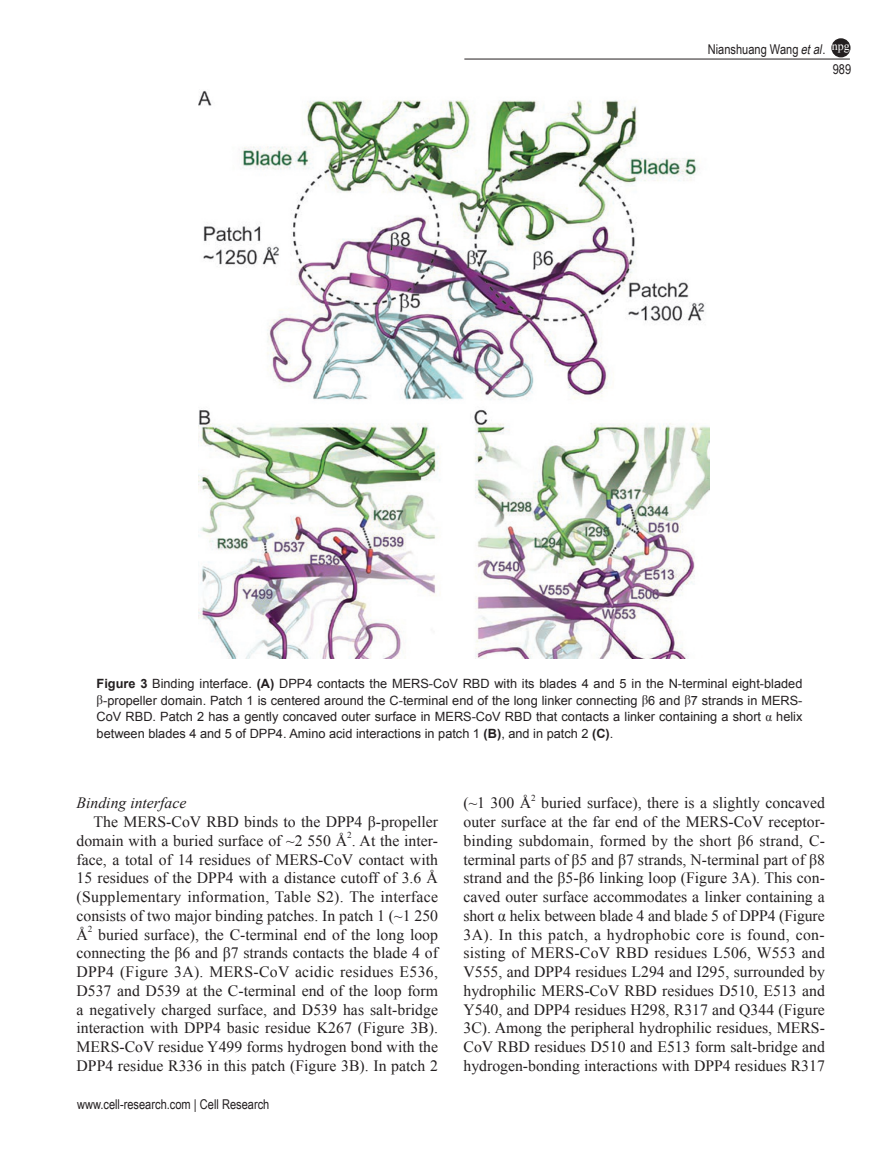
<style>
.page{position:relative;width:893px;height:1170px;background:#fff}
.page>*{position:absolute;margin:0;border:0;box-sizing:border-box;transform-origin:0 0}
.t1{font:15.75px/18.8px "Times New Roman PSMT2";color:#231f20;text-align:justify}
.t2{font:15.75px/18.8px "Times New Roman";color:#231f20;text-align:justify}
.t3{font:italic 15.75px "Times New Roman";color:#231f20}
.t4{font:13.5px "Arial Narrow";color:#231f20}
.t5{font:12.75px/16.5px "Arial";color:#231f20;text-align:justify}
.t6{font:12px "Times New Roman PSMT2";color:#fff}
.t7{font:9.15px "Times New Roman PSMT2";color:#231f20}
.s1{font-style:italic}
.s2{font-weight:700}
.s3{font-family:"Arial MT2"}
.s4{font-family:"Times New Roman"}
.s5{font-family:"Times New Roman PSMT2"}
</style>
<div class="page">
<hr style="left:464px;top:59px;width:386px;height:1px;background:#231f20">
<div style="left:832px;top:39px;width:18px;height:18px;background:#231f20;border-radius:50%"></div>
<div style="left:831px;top:38px;width:19px;height:19px;border:2px solid #231f20;border-radius:50%"></div>
<img style="left:199px;top:90px;width:510px;height:568px">
<p class="t6" style="left:832px;top:38px;width:19px">npg</p>
<p class="t4" style="left:708px;top:40px;width:119px">Nianshuang Wang <span class="s1">etal</span>.</p>
<p class="t4" style="left:833px;top:59px;width:20px">989</p>
<p class="t5" style="left:97px;top:675px;width:707px"><span class="s2">Figure 3</span> <span class="s3">Binding interface.</span> <span class="s2">(A)</span> DPP4 contacts the MERS-CoV RBD with its blades 4 and 5 in the N-terminal eight-bladed <span class="s4">β</span>-propeller domain. Patch 1 is centered around the C-terminal end of the long linker connecting <span class="s4">β</span><span class="s3">6 and</span> <span class="s4">β</span><span class="s3">7 strands in MERS-</span>CoV RBD. Patch 2 has a gently concaved outer surface in MERS-CoV RBD that contacts a linker containing a short <span class="s4">α</span> <span class="s3">helix </span>between blades 4 and 5 of DPP4. Amino acid interactions in patch 1 <span class="s2">(B)</span>, and in patch 2 <span class="s2">(C)</span><span class="s3">.</span></p>
<p class="t3" style="left:77px;top:792px;width:111px">Binding interface</p>
<p class="t2" style="left:94px;top:812px;width:346px">The MERS-CoV RBD binds to the DPP4 β-propeller</p>
<p class="t1" style="left:77px;top:830px;width:363px">domain with a buried surface of ~2 550 Å . At the inter-</p>
<p class="t7" style="left:347px;top:829px;width:6px">2</p>
<p class="t1" style="left:77px;top:849px;width:363px">face, a total of 14 residues of MERS-CoV contact with 15 residues of the DPP4 with a distance cutoff of 3.6 Å (Supplementary information, Table S2). The interface consists of two major binding patches. In patch 1 (~1 250<br>Å</p>
<p class="t7" style="left:88px;top:922px;width:6px">2</p>
<p class="t1" style="left:98px;top:924px;width:341px">buried surface), the C-terminal end of the long loop</p>
<p class="t2" style="left:77px;top:943px;width:363px">connecting the β6 and β7 strands contacts the blade 4 of</p>
<p class="t1" style="left:77px;top:962px;width:363px">DPP4 (Figure 3A). MERS-CoV acidic residues E536, D537 and D539 at the C-terminal end of the loop form a negatively charged surface, and D539 has salt-bridge interaction with DPP4 basic residue K267 (Figure 3B).<br>MERS-CoV residue Y499 forms hydrogen bond with the DPP4 residue R336 in this patch (Figure 3B). In patch 2</p>
<p class="t4" style="left:77px;top:1094px;width:194px">www.cell-research.com | Cell Research</p>
<p class="t1" style="left:463px;top:793px;width:69px">(~1 300 Å</p>
<p class="t7" style="left:531px;top:791px;width:6px">2</p>
<p class="t1" style="left:463px;top:793px;width:363px;text-align:right">buried surface), there is a slightly concaved<br>outer surface at the far end of the MERS-CoV receptor-</p>
<p class="t2" style="left:463px;top:830px;width:363px">binding subdomain, formed by the short β6 strand, C&shy;terminal parts of β5 and β7 strands, N-terminal part of β8 strand and the β5-β6 linking loop (Figure 3A). This con<span class="s5">-</span></p>
<p class="t1" style="left:463px;top:887px;width:363px">caved outer surface accommodates a linker containing a</p>
<p class="t2" style="left:463px;top:905px;width:363px">short α helix between blade 4 and blade 5 of DPP4 (Figure</p>
<p class="t1" style="left:463px;top:924px;width:363px">3A). In this patch, a hydrophobic core is found, con&shy;sisting of MERS-CoV RBD residues L506, W553 and V555, and DPP4 residues L294 and I295, surrounded by hydrophilic MERS-CoV RBD residues D510, E513 and Y540, and DPP4 residues H298, R317 and Q344 (Figure 3C). Among the peripheral hydrophilic residues, MERS-CoV RBD residues D510 and E513 form salt-bridge and hydrogen-bonding interactions with DPP4 residues R317</p>
</div>
